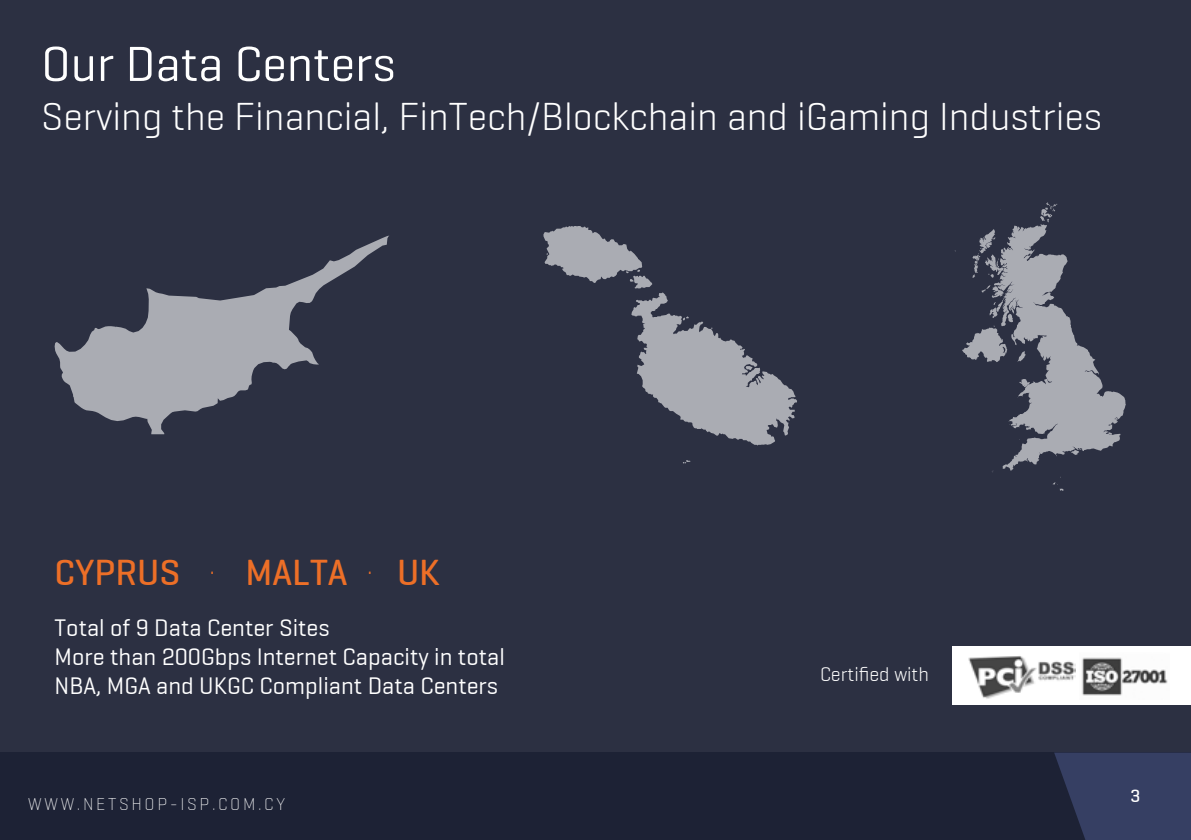
<style>
.page{position:relative;width:1191px;height:840px;background:#fff}
.page>*{position:absolute;margin:0;border:0;box-sizing:border-box;transform-origin:0 0}
.t1{font:50px "Geogrotesque";color:#fff}
.t2{font:300 39.4px "Geogrotesque";color:#fff}
.t3{font:500 36.6px "Geogrotesque";color:#ed6f27}
.t4{font:24.2px/29px "Geogrotesque";color:#fff}
.t5{font:22px "Geogrotesque";color:#ed6f27}
.t6{font:300 20px "Geogrotesque";color:#fff}
.t7{font:500 18px "Geogrotesque";color:#fff}
.t8{font:200 17.4px "Geogrotesque";letter-spacing:.155em;color:#fff}
</style>
<div class="page">
<div style="left:0;top:0;width:1191px;height:764px;background:#2c3042"></div>
<svg style="left:55px;top:235px;width:334px;height:199px"></svg>
<svg style="left:543px;top:226px;width:254px;height:237px"></svg>
<svg style="left:955px;top:202px;width:170px;height:288px"></svg>
<div style="left:0;top:752px;width:1191px;height:87px;background:#1d2235"></div>
<svg style="left:1054px;top:752px;width:137px;height:87px;background:#323b5d"></svg>
<div style="left:952px;top:646px;width:239px;height:58px;background:#fff"></div>
<img style="left:1082px;top:657px;width:86px;height:39px">
<img style="left:968px;top:656px;width:107px;height:43px">
<h1 class="t1" style="left:41px;top:37px;width:356px">Our Data Centers</h1>
<h2 class="t2" style="left:41px;top:95px;width:1062px">Serving the Financial, FinTech/Blockchain and iGaming Industries</h2>
<h3 class="t3" style="left:55px;top:552px;width:127px">CYPRUS</h3>
<h3 class="t3" style="left:246px;top:552px;width:104px">MALTA</h3>
<h3 class="t3" style="left:397px;top:552px;width:44px">UK</h3>
<p class="t5" style="left:210px;top:554px;width:6px">.</p>
<p class="t5" style="left:367px;top:554px;width:6px">.</p>
<p class="t4" style="left:55px;top:613px;width:452px">Total of 9 Data Center Sites<br>More than 200Gbps Internet Capacity in total<br>NBA, MGA and UKGC Compliant Data Centers</p>
<p class="t8" style="left:28px;top:793px;width:258px">WWW.NETSHOP-ISP.COM.CY</p>
<p class="t6" style="left:820px;top:663px;width:110px">Certified with</p>
<p class="t7" style="left:1130px;top:785px;width:11px">3</p>
</div>
